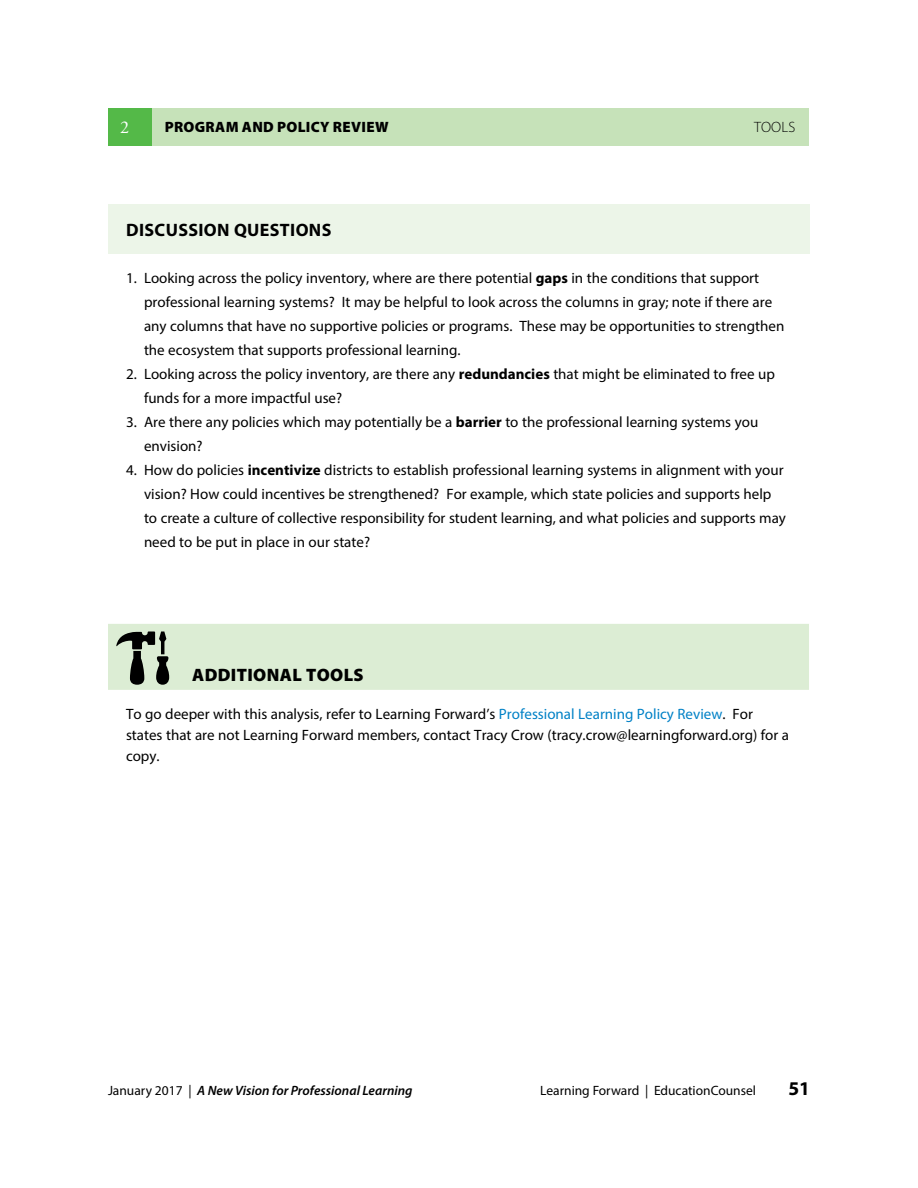
<style>
.page{position:relative;width:918px;height:1188px;background:#fff}
.page>*{position:absolute;margin:0;border:0;box-sizing:border-box;transform-origin:0 0}
.t1{font:700 19.5px "Myriad Pro";color:#000}
.t2{font:700 18px "Myriad Pro";letter-spacing:.02em;color:#000}
.t3{font:900 18px "Myriad Pro";letter-spacing:.02em;color:#000}
.t4{font:18px "Adobe Garamond Pro";color:#fff}
.t5{font:15px/24px "Myriad Pro";color:#000}
.t6{font:900 15px "Myriad Pro";letter-spacing:.02em;color:#000}
.t7{font:300 15px "Myriad Pro";letter-spacing:.01em;color:#000}
.t8{font:italic 600 13.5px "Myriad Pro";color:#000}
.t9{font:13.5px "Myriad Pro";color:#000}
.s1{font-weight:700}
.s2{color:#0081c6}
.s3{font-weight:400;font-style:normal}
</style>
<div class="page">
<div style="left:108px;top:204px;width:702px;height:50px;background:#ecf5e8"></div>
<div style="left:108px;top:624px;width:701px;height:66px;background:#dcedd4"></div>
<svg style="left:116px;top:632px;width:53px;height:53px;background:#808a7b"></svg>
<div style="left:108px;top:108px;width:45px;height:37px;background:#54b948"></div>
<div style="left:153px;top:108px;width:656px;height:37px;background:#c6e2b9"></div>
<p class="t4" style="left:120px;top:117px;width:10px">2</p>
<p class="t6" style="left:165px;top:117px;width:225px">PROGRAM AND POLICY REVIEW</p>
<p class="t7" style="left:754px;top:118px;width:42px">TOOLS</p>
<p class="t2" style="left:126px;top:218px;width:207px">DISCUSSION QUESTIONS</p>
<p class="t5" style="left:144px;top:266px;width:642px;text-indent:-18px">1. Looking across the policy inventory, where are there potential <span class="s1">gaps</span> in the conditions that support professional learning systems? It may be helpful to look across the columns in gray; note if there are any columns that have no supportive policies or programs. These may be opportunities to strengthen the ecosystem that supports professional learning.</p>
<p class="t5" style="left:144px;top:362px;width:632px;text-indent:-18px">2. Looking across the policy inventory, are there any <span class="s1">redundancies</span> that might be eliminated to free up funds for a more impactful use?</p>
<p class="t5" style="left:144px;top:410px;width:616px;text-indent:-18px">3. Are there any policies which may potentially be a <span class="s1">barrier</span> to the professional learning systems you envision?</p>
<p class="t5" style="left:144px;top:458px;width:644px;text-indent:-18px">4. How do policies <span class="s1">incentivize</span> districts to establish professional learning systems in alignment with your vision? How could incentives be strengthened? For example, which state policies and supports help to create a culture of collective responsibility for student learning, and what policies and supports may need to be put in place in our state?</p>
<p class="t3" style="left:192px;top:663px;width:173px">ADDITIONAL TOOLS</p>
<p class="t5" style="left:126px;top:703px;width:665px;line-height:21px">To go deeper with this analysis, refer to Learning Forward’s <span class="s2">Professional Learning Policy Review</span>. For states that are not Learning Forward members, contact Tracy Crow (tracy.crow@learningforward.org) for a copy.</p>
<p class="t8" style="left:108px;top:1082px;width:306px"><span class="s3">January 2017 |</span> A New Vision for Professional Learning</p>
<p class="t9" style="left:540px;top:1082px;width:217px">Learning Forward | EducationCounsel</p>
<h1 class="t1" style="left:788px;top:1076px;width:23px">51</h1>
</div>
